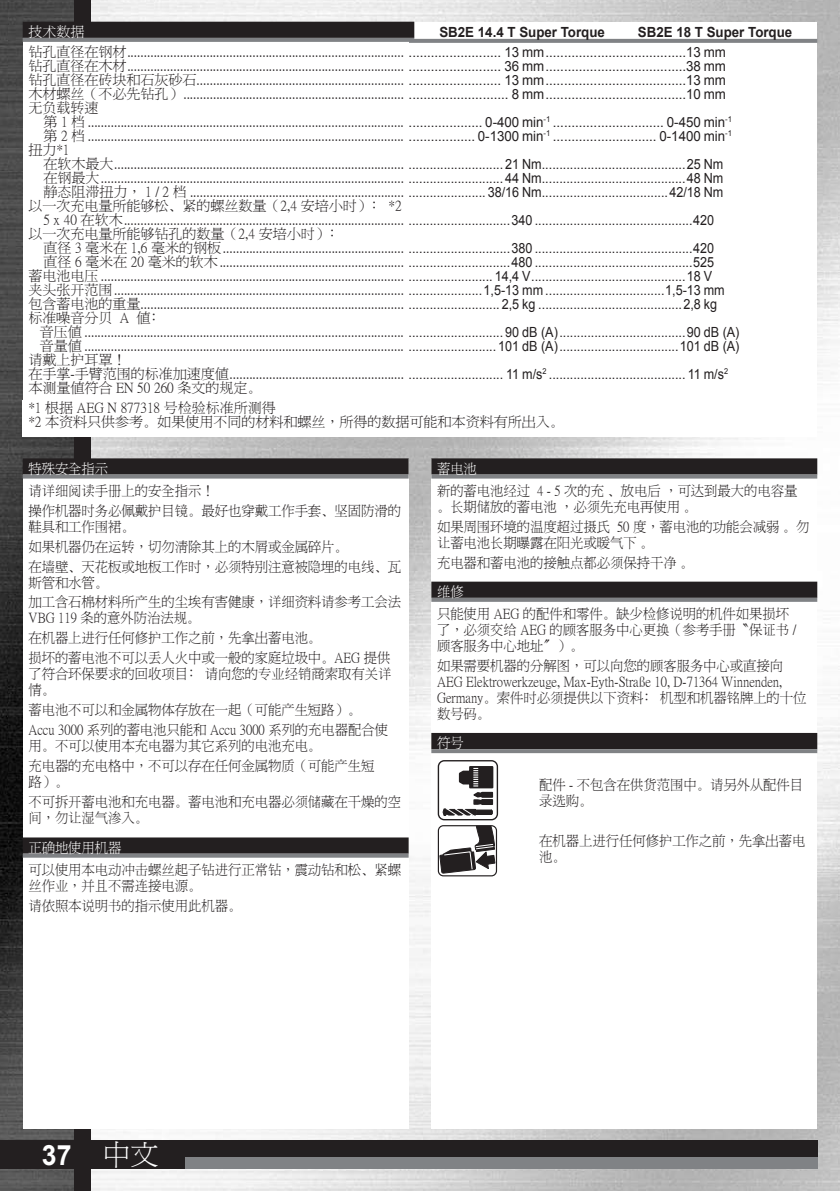
<style>
.page{position:relative;width:840px;height:1191px;background:#fff}
.page>*{position:absolute;margin:0;border:0;box-sizing:border-box;transform-origin:0 0}
.t1{font:700 28px "Arial";color:#fff;scale:.95 1}
.t2{font:28px "P Ming Li U";color:#fff}
.t3{font:14px/14px "P Ming Li U";color:#231f20}
.t4{font:14px/16px "P Ming Li U";color:#231f20;scale:.95 1}
.t5{font:14px/14px "Arial";color:#231f20;scale:.9 1}
.t6{font:700 14px "Arial";color:#231f20;scale:.95 1}
.t7{font:14px "P Ming Li U";color:#fff;scale:.95 1}
.t8{font:14px "P Ming Li U";color:#fff}
.s1{font-family:"Arial"}
.s2{font-family:"P Ming Li U"}
</style>
<div class="page">
<img style="left:91px;top:0;width:748px;height:1191px">
<img style="left:0;top:0;width:74px;height:1191px">
<div style="left:0;top:1140px;width:816px;height:28px;background:#231f20"></div>
<div style="left:91px;top:1157px;width:725px;height:11px;background:#808285"></div>
<div style="left:408px;top:23px;width:408px;height:377px;background:#fff"></div>
<svg style="left:409px;top:39px;width:407px;height:4px;background:#848689"></svg>
<div style="left:77px;top:1140px;width:107px;height:28px;background:#231f20"></div>
<div style="left:23px;top:23px;width:385px;height:377px;background:#fff"></div>
<div style="left:23px;top:22px;width:391px;height:16px;background:#231f20"></div>
<svg style="left:23px;top:38px;width:391px;height:4px;background:#838587"></svg>
<div style="left:23px;top:459px;width:385px;height:669px;background:#fff"></div>
<div style="left:23px;top:458px;width:385px;height:16px;background:#231f20"></div>
<hr style="left:23px;top:474px;width:385px;height:4px;background:#808285">
<div style="left:23px;top:837px;width:385px;height:16px;background:#231f20"></div>
<svg style="left:23px;top:853px;width:385px;height:4px;background:#7b7c7f"></svg>
<div style="left:431px;top:459px;width:385px;height:669px;background:#fff"></div>
<div style="left:431px;top:458px;width:385px;height:16px;background:#231f20"></div>
<hr style="left:431px;top:474px;width:385px;height:4px;background:#808285">
<div style="left:431px;top:581px;width:385px;height:17px;background:#231f20"></div>
<svg style="left:431px;top:598px;width:385px;height:4px;background:#848689"></svg>
<div style="left:431px;top:733px;width:385px;height:16px;background:#231f20"></div>
<svg style="left:431px;top:749px;width:385px;height:4px;background:#838588"></svg>
<div style="left:437px;top:760px;width:61px;height:60px;border:1px solid #231f20;border-radius:6px"></div>
<svg style="left:442px;top:766px;width:52px;height:50px"></svg>
<svg style="left:439px;top:825px;width:56px;height:51px"></svg>
<div style="left:437px;top:825px;width:60px;height:51px;border:1px solid #231f20;border-radius:5px"></div>
<div style="left:23px;top:400px;width:793px;height:37px;background:#fff"></div>
<p class="t8" style="left:28px;top:25px;width:57px">技术数据</p>
<p class="t6" style="left:439px;top:23px;width:176px">SB2E 14.4 T Super Torque</p>
<p class="t6" style="left:637px;top:23px;width:164px">SB2E 18 T Super Torque</p>
<p class="t3" style="left:28px;top:45px;width:698px;text-align:justify">钻孔直径在钢材 .................................................................................... <span class="s1">......................... 13 mm ......................................13 mm</span>钻孔直径在木材 .................................................................................... <span class="s1">......................... 36 mm ......................................38 mm</span>钻孔直径在砖块和石灰砂石 ............................................................... <span class="s1">......................... 13 mm ......................................13 mm</span>木材螺丝（不必先钻孔） ................................................................... <span class="s1">........................... 8 mm ......................................10 mm</span></p>
<p class="t3" style="left:43px;top:115px;width:689px">第 1 档 ................................................................................................ <span class="s1">.................... 0-400 min</span><sup>-1</sup> <span class="s1">.............................. 0-450 min</span><sup>-1</sup>第 2 档 ................................................................................................ <span class="s1">.................. 0-1300 min</span><sup>-1</sup> <span class="s1">............................ 0-1400 min</span><sup>-1</sup></p>
<p class="t3" style="left:43px;top:157px;width:681px;text-align:justify">在软木最大 ........................................................................................ <span class="s1">........................... 21 Nm .........................................25 Nm</span>在钢最大 ............................................................................................ <span class="s1">........................... 44 Nm .........................................48 Nm</span>静态阻滞扭力， 1 / 2 档 ................................................................. <span class="s1">...................... 38/16 Nm ....................................42/18 Nm</span></p>
<p class="t3" style="left:43px;top:213px;width:672px">5 x 40 在软木 ..................................................................................... <span class="s1">.............................340 .............................................420</span></p>
<p class="t5" style="left:43px;top:241px;width:746px"><span class="s2">直径 3 毫米在 1,6 毫米的钢板 .......................................................</span> .............................380 .............................................420<span class="s2">直径 6 毫米在 20 毫米的软木 ........................................................</span> .............................480 .............................................525</p>
<p class="t3" style="left:28px;top:269px;width:697px">蓄电池电压 ............................................................................................ <span class="s1">........................ 14,4 V ............................................18 V</span>夹头张开范围 ........................................................................................ <span class="s1">.....................1,5-13 mm ..................................1,5-13 mm</span>包含蓄电池的重量 ................................................................................ <span class="s1">.......................... 2,5 kg .........................................2,8 kg</span></p>
<p class="t3" style="left:40px;top:325px;width:701px">音压值 ................................................................................................. <span class="s1">........................... 90 dB (A) ....................................90 dB (A)</span>音量值 ................................................................................................. <span class="s1">......................... 101 dB (A) ..................................101 dB (A)</span></p>
<p class="t5" style="left:28px;top:367px;width:778px"><span class="s2">在手掌-手臂范围的标准加速度值 .....................................................</span> ........................... 11 m/s<sup>2</sup> ....................................... 11 m/s<sup>2</sup></p>
<p class="t3" style="left:28px;top:101px;width:71px">无负载转速</p>
<p class="t3" style="left:28px;top:143px;width:43px">扭力*1</p>
<p class="t3" style="left:28px;top:192px;width:374px;line-height:28px">以一次充电量所能够松、紧的螺丝数量（2,4 安培小时）﹕ *2以一次充电量所能够钻孔的数量（2,4 安培小时）﹕</p>
<p class="t3" style="left:28px;top:311px;width:138px">标准噪音分贝 A 值﹕</p>
<p class="t3" style="left:28px;top:346px;width:234px;line-height:28px">请戴上护耳罩！<br>本测量值符合 EN 50 260 条文的规定。</p>
<p class="t3" style="left:28px;top:401px;width:536px">*1 根据 AEG N 877318 号检验标准所测得<br>*2 本资料只供参考。如果使用不同的材料和螺丝，所得的数据可能和本资料有所出入。</p>
<p class="t7" style="left:28px;top:461px;width:85px">特殊安全指示</p>
<p class="t4" style="left:28px;top:480px;width:393px;line-height:20px">请详细阅读手册上的安全指示！<br>操作机器时务必佩戴护目镜。最好也穿戴工作手套、坚固防滑的</p>
<p class="t4" style="left:28px;top:516px;width:393px;line-height:20px">鞋具和工作围裙。<br>如果机器仍在运转，切勿清除其上的木屑或金属碎片。<br>在墙壁、天花板或地板工作时，必须特别注意被隐埋的电线、瓦</p>
<p class="t4" style="left:28px;top:572px;width:393px;line-height:20px">斯管和水管。<br>加工含石棉材料所产生的尘埃有害健康，详细资料请参考工会法</p>
<p class="t4" style="left:28px;top:608px;width:382px;line-height:20px">VBG 119 条的意外防治法规。<br>在机器上进行任何修护工作之前，先拿出蓄电池。<br>损坏的蓄电池不可以丢人火中或一般的家庭垃圾中。AEG 提供</p>
<p class="t4" style="left:28px;top:666px;width:383px">了符合环保要求的回收项目﹕ 请向您的专业经销商索取有关详情。</p>
<p class="t4" style="left:28px;top:700px;width:380px;line-height:20px">蓄电池不可以和金属物体存放在一起（可能产生短路）。<br>Accu 3000 系列的蓄电池只能和 Accu 3000 系列的充电器配合使</p>
<p class="t4" style="left:28px;top:736px;width:365px;line-height:20px">用。不可以使用本充电器为其它系列的电池充电。<br>充电器的充电格中，不可以存在任何金属物质（可能产生短</p>
<p class="t4" style="left:28px;top:772px;width:393px;line-height:20px">路）。<br>不可拆开蓄电池和充电器。蓄电池和充电器必须储藏在干燥的空</p>
<p class="t4" style="left:28px;top:810px;width:127px">间，勿让湿气渗入。</p>
<p class="t7" style="left:28px;top:840px;width:99px">正确地使用机器</p>
<p class="t4" style="left:28px;top:861px;width:393px">可以使用本电动冲击螺丝起子钻进行正常钻，震动钻和松、紧螺丝作业，并且不需连接电源。</p>
<p class="t4" style="left:28px;top:897px;width:225px">请依照本说明书的指示使用此机器。</p>
<p class="t7" style="left:437px;top:461px;width:43px">蓄电池</p>
<p class="t4" style="left:437px;top:482px;width:381px">新的蓄电池经过 4 - 5 次的充 、放电后 ，可达到最大的电容量。长期储放的蓄电池 ，必须先充电再使用 。</p>
<p class="t4" style="left:437px;top:518px;width:393px">如果周围环境的温度超过摄氏 50 度，蓄电池的功能会减弱 。勿让蓄电池长期曝露在阳光或暖气下 。</p>
<p class="t4" style="left:437px;top:554px;width:271px">充电器和蓄电池的接触点都必须保持干净 。</p>
<p class="t7" style="left:437px;top:584px;width:29px">维修</p>
<p class="t4" style="left:437px;top:605px;width:379px">只能使用 AEG 的配件和零件。缺少检修说明的机件如果损坏了，必须交给 AEG 的顾客服务中心更换（参考手册〝保证书 /顾客服务中心地址〞）。</p>
<p class="t4" style="left:437px;top:657px;width:390px">如果需要机器的分解图，可以向您的顾客服务中心或直接向AEG Elektrowerkzeuge, Max-Eyth-Straße 10, D-71364 Winnenden, Germany。索件时必须提供以下资料﹕ 机型和机器铭牌上的十位数号码。</p>
<p class="t7" style="left:437px;top:736px;width:29px">符号</p>
<p class="t4" style="left:539px;top:777px;width:279px">配件 - 不包含在供货范围中。请另外从配件目录选购。</p>
<p class="t4" style="left:539px;top:833px;width:281px">在机器上进行任何修护工作之前，先拿出蓄电池。</p>
<h1 class="t1" style="left:42px;top:1136px;width:33px">37</h1>
<h1 class="t2" style="left:102px;top:1140px;width:58px">中文</h1>
</div>
